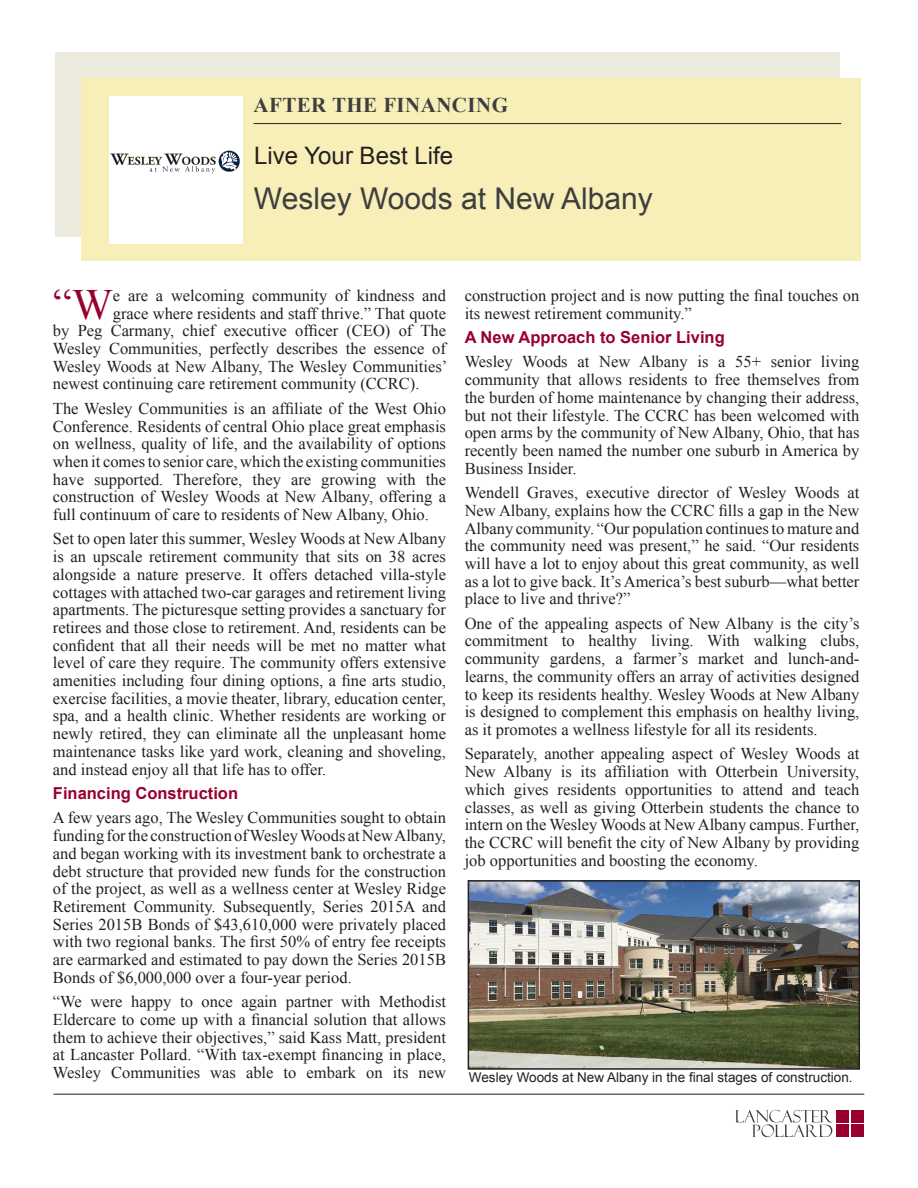
<style>
.page{position:relative;width:918px;height:1188px;background:#fff}
.page>*{position:absolute;margin:0;border:0;box-sizing:border-box;transform-origin:0 0}
.t1{font:43.2px "Times New Roman";color:#98012d}
.t2{font:30px "Arial";color:#3e3e3f}
.t3{font:24px "Arial";color:#231f20}
.t4{font:700 21px "Times New Roman";letter-spacing:.02em;color:#3e3e3f}
.t5{font:16.5px/17.7px "Times New Roman";color:#231f20;text-align:justify}
.t6{font:700 16.5px "Arial";color:#98012d}
.t7{font:13.5px "Arial";color:#231f20}
</style>
<div class="page">
<svg style="left:735px;top:1110px;width:98px;height:27px"></svg>
<div style="left:836px;top:1110px;width:13px;height:12px;background:#98012d"></div>
<div style="left:851px;top:1110px;width:13px;height:12px;background:#98012d"></div>
<div style="left:836px;top:1125px;width:13px;height:12px;background:#98012d"></div>
<div style="left:851px;top:1125px;width:13px;height:12px;background:#98012d"></div>
<hr style="left:54px;top:1094px;width:810px;height:1px;background:#231f20">
<div style="left:56px;top:53px;width:784px;height:184px;background:#eceadc"></div>
<div style="left:81px;top:78px;width:779px;height:182px;background:#f7eeb8"></div>
<div style="left:109px;top:96px;width:134px;height:148px;background:#fff"></div>
<svg style="left:110px;top:151px;width:130px;height:22px"></svg>
<hr style="left:254px;top:123px;width:587px;height:1px;background:#231f20">
<img style="left:471px;top:883px;width:386px;height:184px">
<div style="left:468px;top:880px;width:392px;height:190px;border:2px solid #231f20"></div>
<p class="t4" style="left:254px;top:91px;width:256px">AFTER THE FINANCING</p>
<p class="t3" style="left:254px;top:140px;width:200px">Live Your Best Life</p>
<p class="t2" style="left:254px;top:179px;width:401px">Wesley Woods at New Albany</p>
<p class="t1" style="left:53px;top:275px;width:62px">“W</p>
<p class="t5" style="left:113px;top:286px;width:335px">e are a welcoming community of kindness and</p>
<p class="t5" style="left:113px;top:304px;width:335px">grace where residents and staff thrive.” That quote</p>
<p class="t5" style="left:53px;top:322px;width:395px">by Peg Carmany, chief executive officer (CEO) of The</p>
<p class="t5" style="left:53px;top:339px;width:395px">Wesley Communities, perfectly describes the essence of</p>
<p class="t5" style="left:53px;top:357px;width:396px">Wesley Woods at New Albany, The Wesley Communities’</p>
<p class="t5" style="left:53px;top:375px;width:368px">newest continuing care retirement community (CCRC).</p>
<p class="t5" style="left:53px;top:399px;width:395px">The Wesley Communities is an affiliate of the West Ohio Conference. Residents of central Ohio place great emphasis on wellness, quality of life, and the availability of options when it comes to senior care, which the existing communities have supported. Therefore, they are growing with the construction of Wesley Woods at New Albany, offering a full continuum of care to residents of New Albany, Ohio.</p>
<p class="t5" style="left:53px;top:530px;width:395px">Set to open later this summer, Wesley Woods at New Albany is an upscale retirement community that sits on 38 acres alongside a nature preserve. It offers detached villa-style cottages with attached two-car garages and retirement living apartments. The picturesque setting provides a sanctuary for retirees and those close to retirement. And, residents can be confident that all their needs will be met no matter what level of care they require. The community offers extensive amenities including four dining options, a fine arts studio, exercise facilities, a movie theater, library, education center, spa, and a health clinic. Whether residents are working or newly retired, they can eliminate all the unpleasant home maintenance tasks like yard work, cleaning and shoveling, and instead enjoy all that life has to offer.</p>
<p class="t6" style="left:53px;top:782px;width:187px">Financing Construction</p>
<p class="t5" style="left:53px;top:809px;width:395px">A few years ago, The Wesley Communities sought to obtain funding for the construction of Wesley Woods at New Albany, and began working with its investment bank to orchestrate a debt structure that provided new funds for the construction of the project, as well as a wellness center at Wesley Ridge Retirement Community. Subsequently, Series 2015A and Series 2015B Bonds of $43,610,000 were privately placed with two regional banks. The first 50% of entry fee receipts are earmarked and estimated to pay down the Series 2015B Bonds of $6,000,000 over a four-year period.</p>
<p class="t5" style="left:53px;top:993px;width:395px">“We were happy to once again partner with Methodist Eldercare to come up with a financial solution that allows them to achieve their objectives,” said Kass Matt, president at Lancaster Pollard. “With tax-exempt financing in place, Wesley Communities was able to embark on its new</p>
<p class="t5" style="left:465px;top:286px;width:396px">construction project and is now putting the final touches on its newest retirement community.”</p>
<p class="t6" style="left:465px;top:326px;width:262px">A New Approach to Senior Living</p>
<p class="t5" style="left:465px;top:353px;width:396px">Wesley Woods at New Albany is a 55+ senior living community that allows residents to free themselves from the burden of home maintenance by changing their address, but not their lifestyle. The CCRC has been welcomed with open arms by the community of New Albany, Ohio, that has recently been named the number one suburb in America by Business Insider.</p>
<p class="t5" style="left:465px;top:484px;width:396px">Wendell Graves, executive director of Wesley Woods at New Albany, explains how the CCRC fills a gap in the New Albany community. “Our population continues to mature and the community need was present,” he said. “Our residents will have a lot to enjoy about this great community, as well as a lot to give back. It’s America’s best suburb—what better place to live and thrive?”</p>
<p class="t5" style="left:465px;top:614px;width:396px">One of the appealing aspects of New Albany is the city’s commitment to healthy living. With walking clubs, community gardens, a farmer’s market and lunch-and&shy;learns, the community offers an array of activities designed to keep its residents healthy. Wesley Woods at New Albany is designed to complement this emphasis on healthy living, as it promotes a wellness lifestyle for all its residents.</p>
<p class="t5" style="left:465px;top:745px;width:396px">Separately, another appealing aspect of Wesley Woods at New Albany is its affiliation with Otterbein University, which gives residents opportunities to attend and teach classes, as well as giving Otterbein students the chance to intern on the Wesley Woods at New Albany campus. Further, the CCRC will benefit the city of New Albany by providing job opportunities and boosting the economy.</p>
<p class="t7" style="left:469px;top:1068px;width:385px">Wesley Woods at New Albany in the final stages of construction.</p>
</div>
